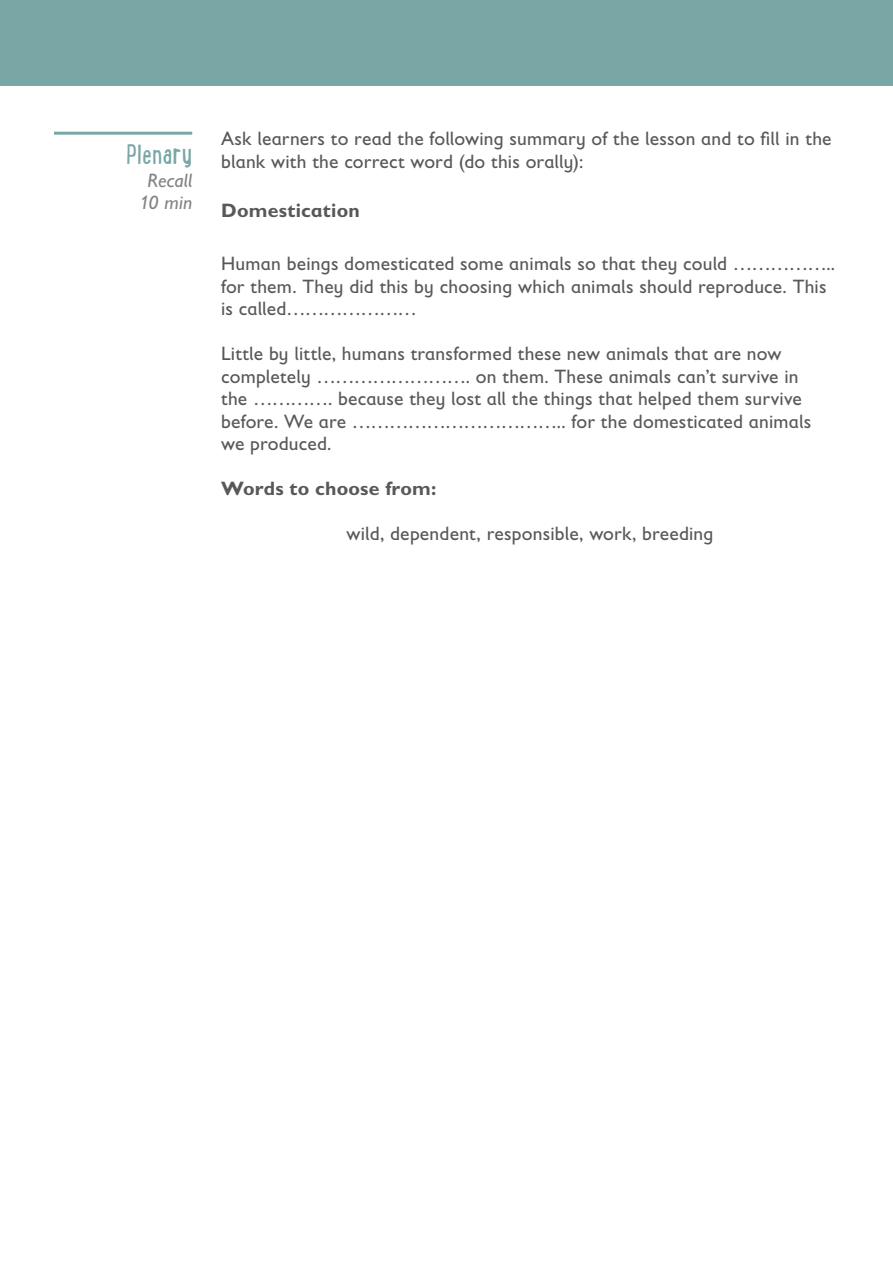
<style>
.page{position:relative;width:893px;height:1263px;background:#fff}
.page>*{position:absolute;margin:0;border:0;box-sizing:border-box;transform-origin:0 0}
.t1{font:30px "Lunch Box";color:#79a7a6}
.t2{font:19.5px/22.5px "Gill Sans Infant Std";letter-spacing:.01em;color:#57585a}
.t3{font:700 19.5px "Gill Sans Infant Std";letter-spacing:.01em;color:#57585a}
.t4{font:italic 19.5px/22.5px "Gill Sans Infant Std";letter-spacing:.01em;color:#808285;text-align:center}
</style>
<div class="page">
<hr style="left:54px;top:132px;width:138px;height:3px;background:#79a7a6">
<div style="left:0;top:0;width:893px;height:85px;background:#79a7a6"></div>
<h1 class="t1" style="left:126px;top:134px;width:67px">Plenary</h1>
<p class="t4" style="left:139px;top:169px;width:55px">Recall<br>10 min</p>
<p class="t2" style="left:221px;top:127px;width:612px">Ask learners to read the following summary of the lesson and to fill in the blank with the correct word (do this orally):</p>
<p class="t3" style="left:221px;top:199px;width:140px">Domestication</p>
<p class="t2" style="left:221px;top:252px;width:615px">Human beings domesticated some animals so that they could …………….. for them. They did this by choosing which animals should reproduce. This is called…………………</p>
<p class="t2" style="left:221px;top:343px;width:592px">Little by little, humans transformed these new animals that are now completely ……………………. on them. These animals can’t survive in the …………. because they lost all the things that helped them survive before. We are …………………………….. for the domesticated animals we produced.</p>
<p class="t3" style="left:221px;top:477px;width:217px">Words to choose from:</p>
<p class="t2" style="left:347px;top:523px;width:368px">wild, dependent, responsible, work, breeding</p>
</div>
